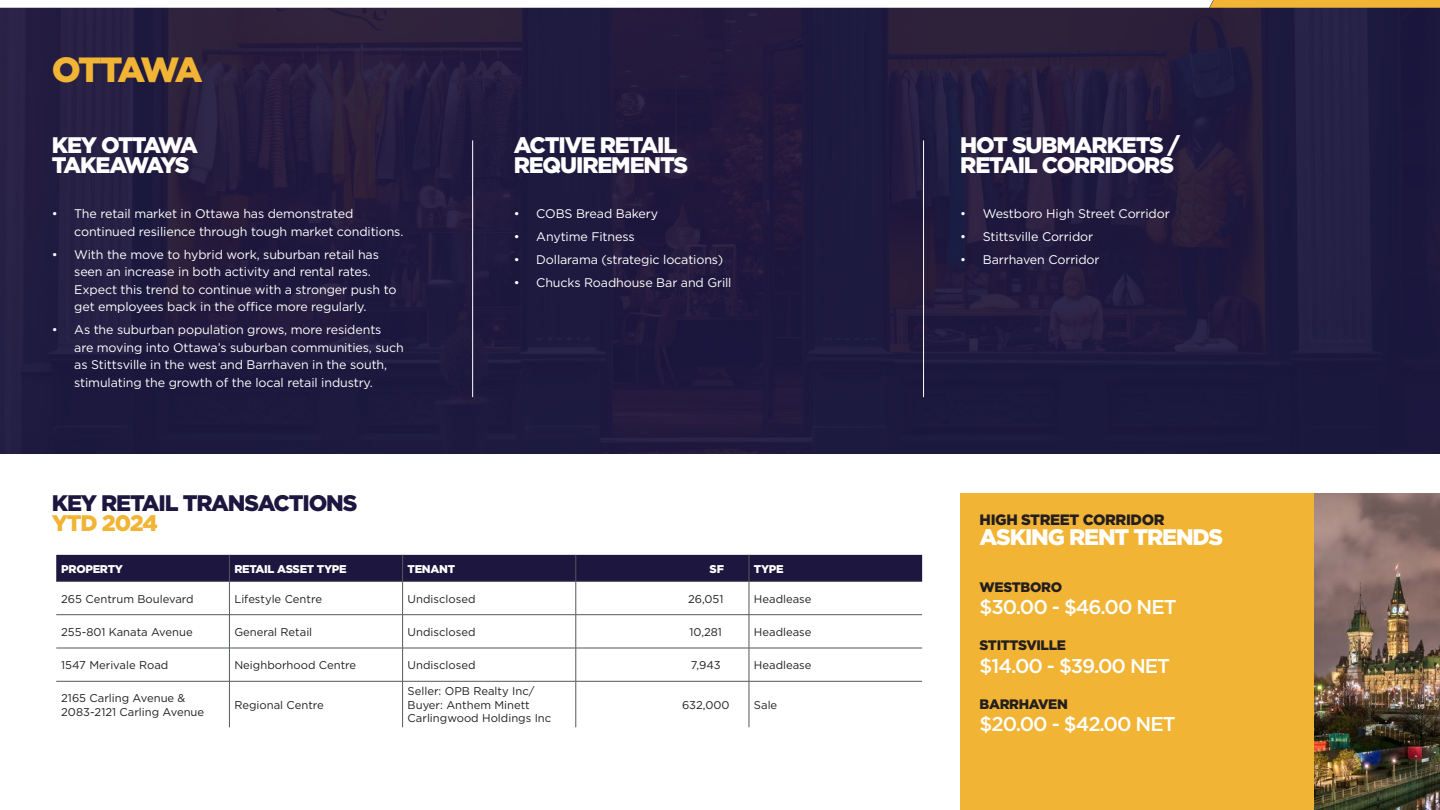
<style>
.page{position:relative;width:1440px;height:810px;background:#fff}
.page>*{position:absolute;margin:0;border:0;box-sizing:border-box;transform-origin:0 0}
.t1{font:900 35px "Gotham";letter-spacing:-.14em;color:#f1b434}
.t2{font:900 22.5px/20px "Gotham";letter-spacing:-.05em;color:#fff}
.t3{font:900 22.5px/20px "Gotham";letter-spacing:-.05em;color:#1d1740}
.t4{font:900 22.5px/20px "Gotham";letter-spacing:-.085em;color:#fff}
.t5{font:500 20px "Gotham";letter-spacing:-.05em;color:#fff}
.t6{font:900 15px "Gotham";letter-spacing:-.025em;color:#231f20}
.t7{font:900 13.75px "Gotham";letter-spacing:-.025em;color:#231f20}
.t8{font:12.5px/17.5px "Gotham";letter-spacing:-.01em;color:#fff}
.t9{font:11.25px/13.5px "Gotham";color:#231f20}
.t10{font:900 11.25px "Gotham";letter-spacing:-.025em;color:#fff}
.s1{color:#f1b434}
</style>
<div class="page">
<div style="left:0;top:0;width:1440px;height:453px;background:#1d1740"></div>
<svg style="left:0;top:0;width:1440px;height:8px"></svg>
<hr style="left:472px;top:140px;width:1px;height:257px;background:#fff">
<hr style="left:923px;top:140px;width:1px;height:257px;background:#fff">
<div style="left:56px;top:555px;width:866px;height:26px;background:#1d1740"></div>
<hr style="left:56px;top:581px;width:173px;height:1px;background:#545859">
<hr style="left:229px;top:582px;width:1px;height:33px;background:#545859">
<hr style="left:229px;top:581px;width:174px;height:1px;background:#545859">
<hr style="left:403px;top:581px;width:173px;height:1px;background:#545859">
<hr style="left:576px;top:581px;width:173px;height:1px;background:#545859">
<hr style="left:402px;top:582px;width:1px;height:33px;background:#545859">
<hr style="left:576px;top:582px;width:1px;height:33px;background:#545859">
<hr style="left:749px;top:582px;width:1px;height:33px;background:#545859">
<hr style="left:749px;top:581px;width:173px;height:1px;background:#545859">
<hr style="left:56px;top:614px;width:173px;height:1px;background:#545859">
<hr style="left:56px;top:648px;width:173px;height:1px;background:#545859">
<hr style="left:229px;top:615px;width:1px;height:33px;background:#545859">
<hr style="left:229px;top:648px;width:1px;height:33px;background:#545859">
<hr style="left:229px;top:614px;width:174px;height:1px;background:#545859">
<hr style="left:403px;top:614px;width:173px;height:1px;background:#545859">
<hr style="left:576px;top:614px;width:173px;height:1px;background:#545859">
<hr style="left:402px;top:615px;width:1px;height:33px;background:#545859">
<hr style="left:576px;top:615px;width:1px;height:33px;background:#545859">
<hr style="left:402px;top:648px;width:1px;height:33px;background:#545859">
<hr style="left:576px;top:648px;width:1px;height:33px;background:#545859">
<hr style="left:229px;top:648px;width:174px;height:1px;background:#545859">
<hr style="left:403px;top:648px;width:173px;height:1px;background:#545859">
<hr style="left:576px;top:648px;width:173px;height:1px;background:#545859">
<hr style="left:749px;top:615px;width:1px;height:33px;background:#545859">
<hr style="left:749px;top:648px;width:1px;height:33px;background:#545859">
<hr style="left:749px;top:614px;width:173px;height:1px;background:#545859">
<hr style="left:749px;top:648px;width:173px;height:1px;background:#545859">
<hr style="left:56px;top:681px;width:173px;height:1px;background:#545859">
<hr style="left:229px;top:681px;width:1px;height:46px;background:#545859">
<hr style="left:229px;top:681px;width:174px;height:1px;background:#545859">
<hr style="left:403px;top:681px;width:173px;height:1px;background:#545859">
<hr style="left:576px;top:681px;width:173px;height:1px;background:#545859">
<hr style="left:402px;top:681px;width:1px;height:46px;background:#545859">
<hr style="left:576px;top:681px;width:1px;height:46px;background:#545859">
<hr style="left:749px;top:681px;width:1px;height:46px;background:#545859">
<hr style="left:749px;top:681px;width:173px;height:1px;background:#545859">
<div style="left:960px;top:493px;width:480px;height:317px;background:#f1b434"></div>
<img style="left:1314px;top:493px;width:126px;height:317px">
<p class="t1" style="left:52px;top:45px;width:152px">OTTAWA</p>
<p class="t4" style="left:52px;top:135px;width:148px">KEY OTTAWA<br>TAKEAWAYS</p>
<p class="t8" style="left:74px;top:205px;width:331px;text-indent:-22px">• The retail market in Ottawa has demonstrated continued resilience through tough market conditions.</p>
<p class="t8" style="left:74px;top:245px;width:324px;text-indent:-22px">• With the move to hybrid work, suburban retail has seen an increase in both activity and rental rates.<br>Expect this trend to continue with a stronger push to get employees back in the office more regularly.</p>
<p class="t8" style="left:74px;top:321px;width:331px;text-indent:-22px">• As the suburban population grows, more residents<br>are moving into Ottawa’s suburban communities, such as Stittsville in the west and Barrhaven in the south, stimulating the growth of the local retail industry.</p>
<p class="t2" style="left:514px;top:135px;width:176px">ACTIVE RETAIL<br>REQUIREMENTS</p>
<p class="t2" style="left:960px;top:135px;width:221px">HOT SUBMARKETS /<br>RETAIL CORRIDORS</p>
<p class="t8" style="left:514px;top:205px;width:146px">• COBS Bread Bakery</p>
<p class="t8" style="left:514px;top:228px;width:122px">• Anytime Fitness</p>
<p class="t8" style="left:514px;top:251px;width:211px">• Dollarama (strategic locations)</p>
<p class="t8" style="left:514px;top:274px;width:219px">• Chucks Roadhouse Bar and Grill</p>
<p class="t8" style="left:960px;top:205px;width:211px">• Westboro High Street Corridor</p>
<p class="t8" style="left:960px;top:228px;width:134px">• Stittsville Corridor</p>
<p class="t8" style="left:960px;top:251px;width:141px">• Barrhaven Corridor</p>
<p class="t3" style="left:52px;top:493px;width:307px">KEY RETAIL TRANSACTIONS<br><span class="s1">YTD 2024</span></p>
<p class="t10" style="left:61px;top:561px;width:63px">PROPERTY</p>
<p class="t10" style="left:234px;top:561px;width:114px">RETAIL ASSET TYPE</p>
<p class="t10" style="left:408px;top:561px;width:49px">TENANT</p>
<p class="t10" style="left:710px;top:561px;width:16px">SF</p>
<p class="t10" style="left:754px;top:561px;width:31px">TYPE</p>
<p class="t9" style="left:61px;top:592px;width:134px">265 Centrum Boulevard</p>
<p class="t9" style="left:234px;top:592px;width:89px">Lifestyle Centre</p>
<p class="t9" style="left:408px;top:592px;width:69px">Undisclosed</p>
<p class="t9" style="left:688px;top:592px;width:37px">26,051</p>
<p class="t9" style="left:754px;top:592px;width:59px">Headlease</p>
<p class="t9" style="left:61px;top:625px;width:133px">255-801 Kanata Avenue</p>
<p class="t9" style="left:234px;top:625px;width:79px">General Retail</p>
<p class="t9" style="left:408px;top:625px;width:69px">Undisclosed</p>
<p class="t9" style="left:690px;top:625px;width:34px">10,281</p>
<p class="t9" style="left:754px;top:625px;width:59px">Headlease</p>
<p class="t9" style="left:61px;top:658px;width:109px">1547 Merivale Road</p>
<p class="t9" style="left:234px;top:658px;width:123px">Neighborhood Centre</p>
<p class="t9" style="left:408px;top:658px;width:69px">Undisclosed</p>
<p class="t9" style="left:691px;top:658px;width:32px">7,943</p>
<p class="t9" style="left:754px;top:658px;width:59px">Headlease</p>
<p class="t9" style="left:61px;top:691px;width:144px">2165 Carling Avenue &amp;<br>2083-2121 Carling Avenue</p>
<p class="t9" style="left:234px;top:698px;width:91px">Regional Centre</p>
<p class="t9" style="left:408px;top:684px;width:145px">Seller: OPB Realty Inc/<br>Buyer: Anthem Minett<br>Carlingwood Holdings Inc</p>
<p class="t9" style="left:682px;top:698px;width:49px">632,000</p>
<p class="t9" style="left:754px;top:698px;width:25px">Sale</p>
<p class="t6" style="left:980px;top:509px;width:186px">HIGH STREET CORRIDOR</p>
<p class="t2" style="left:980px;top:527px;width:245px">ASKING RENT TRENDS</p>
<p class="t7" style="left:980px;top:577px;width:84px">WESTBORO</p>
<p class="t5" style="left:980px;top:594px;width:198px">$30.00 - $46.00 NET</p>
<p class="t7" style="left:980px;top:636px;width:88px">STITTSVILLE</p>
<p class="t5" style="left:980px;top:652px;width:192px">$14.00 - $39.00 NET</p>
<p class="t7" style="left:980px;top:694px;width:90px">BARRHAVEN</p>
<p class="t5" style="left:980px;top:711px;width:198px">$20.00 - $42.00 NET</p>
</div>
